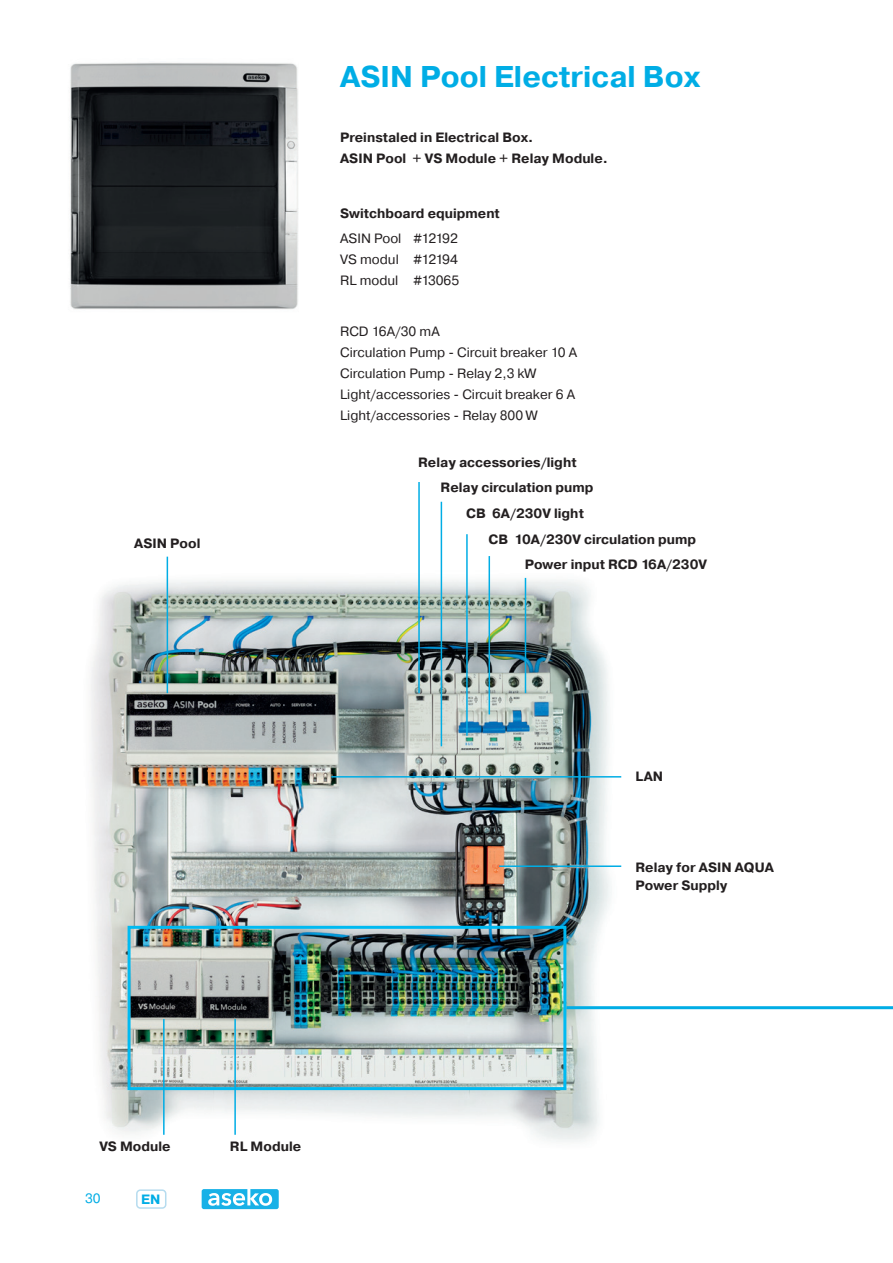
<style>
.page{position:relative;width:893px;height:1263px;background:#fff}
.page>*{position:absolute;margin:0;border:0;box-sizing:border-box;transform-origin:0 0}
.t1{font:700 30px "Pragmatica";color:#00ade5}
.t2{font:700 13.5px/21px "Pragmatica";color:#231f20}
.t3{font:13.5px/21px "Pragmatica";color:#231f20;text-align:justify}
.t4{font:13.5px "Pragmatica";color:#00ade5}
.t5{font:700 13.5px "Pragmatica";color:#00ade5}
</style>
<div class="page">
<div style="left:136px;top:1189px;width:30px;height:20px;border:2px solid #b6dcef;border-radius:4px"></div>
<svg style="left:202px;top:1189px;width:77px;height:20px"></svg>
<img style="left:70px;top:63px;width:228px;height:246px">
<img style="left:90px;top:546px;width:565px;height:596px">
<div style="left:128px;top:926px;width:438px;height:164px;border:3px solid #00baf1"></div>
<hr style="left:167px;top:557px;width:1px;height:136px;background:#00ade5">
<hr style="left:163px;top:1019px;width:2px;height:116px;background:#00ade5">
<hr style="left:234px;top:1019px;width:2px;height:116px;background:#00ade5">
<hr style="left:418px;top:482px;width:2px;height:211px;background:#00ade5">
<hr style="left:441px;top:502px;width:1px;height:244px;background:#00ade5">
<hr style="left:466px;top:534px;width:2px;height:202px;background:#00ade5">
<hr style="left:489px;top:556px;width:1px;height:158px;background:#00ade5">
<hr style="left:525px;top:578px;width:1px;height:115px;background:#00ade5">
<hr style="left:566px;top:1006px;width:327px;height:3px;background:#00ade5">
<hr style="left:499px;top:865px;width:122px;height:2px;background:#00ade5">
<hr style="left:331px;top:776px;width:290px;height:1px;background:#00ade5">
<p class="t2" style="left:134px;top:533px;width:68px">ASIN Pool</p>
<h1 class="t1" style="left:340px;top:58px;width:362px">ASIN Pool Electrical Box</h1>
<p class="t2" style="left:340px;top:127px;width:269px">Preinstaled in Electrical Box.<br>ASIN Pool + VS Module + Relay Module.</p>
<p class="t2" style="left:340px;top:203px;width:161px">Switchboard equipment</p>
<p class="t3" style="left:340px;top:228px;width:121px">ASIN Pool #12192<br>VS modul #12194<br>RL modul #13065</p>
<p class="t3" style="left:340px;top:321px;width:238px;text-align:left">RCD 16A/30 mA<br>Circulation Pump - Circuit breaker 10 A<br>Circulation Pump - Relay 2,3 kW<br>Light/accessories - Circuit breaker 6 A<br>Light/accessories - Relay 800 W</p>
<p class="t2" style="left:418px;top:452px;width:160px">Relay accessories/light</p>
<p class="t2" style="left:441px;top:477px;width:154px">Relay circulation pump</p>
<p class="t2" style="left:466px;top:503px;width:119px">CB 6A/230V light</p>
<p class="t2" style="left:489px;top:529px;width:209px">CB 10A/230V circulation pump</p>
<p class="t2" style="left:525px;top:554px;width:184px">Power input RCD 16A/230V</p>
<p class="t2" style="left:636px;top:765px;width:29px">LAN</p>
<p class="t2" style="left:636px;top:858px;width:140px;line-height:18px">Relay for ASIN AQUA<br>Power Supply</p>
<p class="t2" style="left:99px;top:1135px;width:73px">VS Module</p>
<p class="t2" style="left:230px;top:1135px;width:73px">RL Module</p>
<p class="t4" style="left:85px;top:1190px;width:17px">30</p>
<p class="t5" style="left:141px;top:1190px;width:21px">EN</p>
</div>
